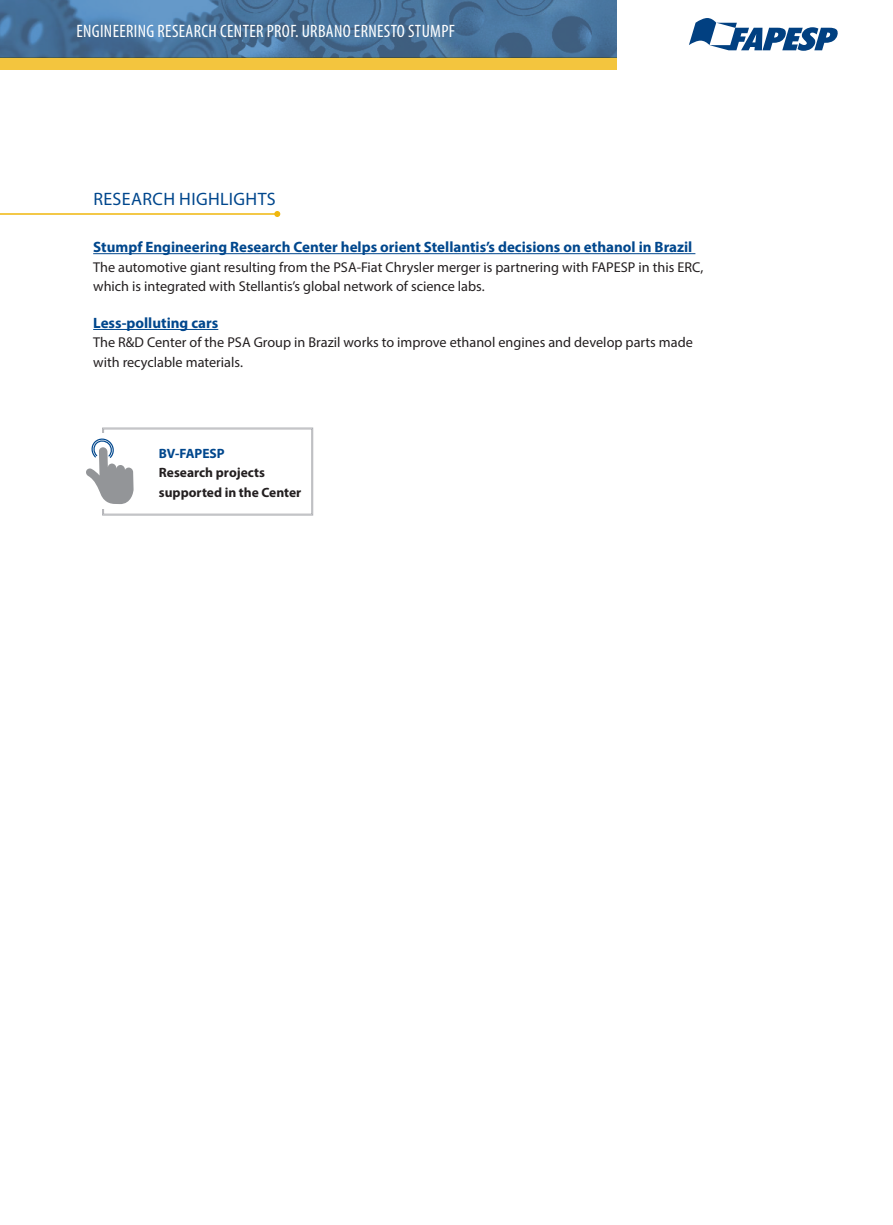
<style>
.page{position:relative;width:893px;height:1225px;background:#fff}
.page>*{position:absolute;margin:0;border:0;box-sizing:border-box;transform-origin:0 0}
.t1{font:condensed 18px "Myriad Pro";letter-spacing:.02em;color:#fff}
.t2{font:18px "Myriad Pro";letter-spacing:.02em;color:#01478d}
.t3{font:700 15px "Myriad Pro";color:#01478d}
.t4{font:14.25px/19.5px "Myriad Pro";color:#231f20}
.t5{font:700 13.5px/19.5px "Myriad Pro";color:#231f20}
.t6{font:700 13.5px "Myriad Pro";color:#01478d}
</style>
<div class="page">
<div style="left:0;top:57px;width:617px;height:13px;background:#f3c53e"></div>
<img style="left:0;top:0;width:617px;height:57px">
<hr style="left:0;top:213px;width:277px;height:2px;background:#f0b70e">
<svg style="left:274px;top:211px;width:6px;height:6px"></svg>
<svg style="left:689px;top:18px;width:149px;height:33px"></svg>
<hr style="left:93px;top:253px;width:602px;height:1px;background:#01478d">
<hr style="left:93px;top:329px;width:125px;height:1px;background:#01478d">
<svg style="left:86px;top:427px;width:227px;height:88px"></svg>
<p class="t1" style="left:76px;top:20px;width:380px">ENGINEERING RESEARCH CENTER PROF. URBANO ERNESTO STUMPF</p>
<p class="t2" style="left:93px;top:188px;width:184px">RESEARCH HIGHLIGHTS</p>
<p class="t3" style="left:93px;top:237px;width:601px">Stumpf Engineering Research Center helps orient Stellantis’s decisions on ethanol in Brazil</p>
<p class="t4" style="left:93px;top:257px;width:612px">The automotive giant resulting from the PSA-Fiat Chrysler merger is partnering with FAPESP in this ERC, which is integrated with Stellantis’s global network of science labs.</p>
<p class="t3" style="left:93px;top:313px;width:127px">Less-polluting cars</p>
<p class="t4" style="left:93px;top:333px;width:601px">The R&amp;D Center of the PSA Group in Brazil works to improve ethanol engines and develop parts made with recyclable materials.</p>
<p class="t6" style="left:159px;top:444px;width:67px">BV-FAPESP</p>
<p class="t5" style="left:159px;top:462px;width:144px">Research projects supported in the Center</p>
</div>
